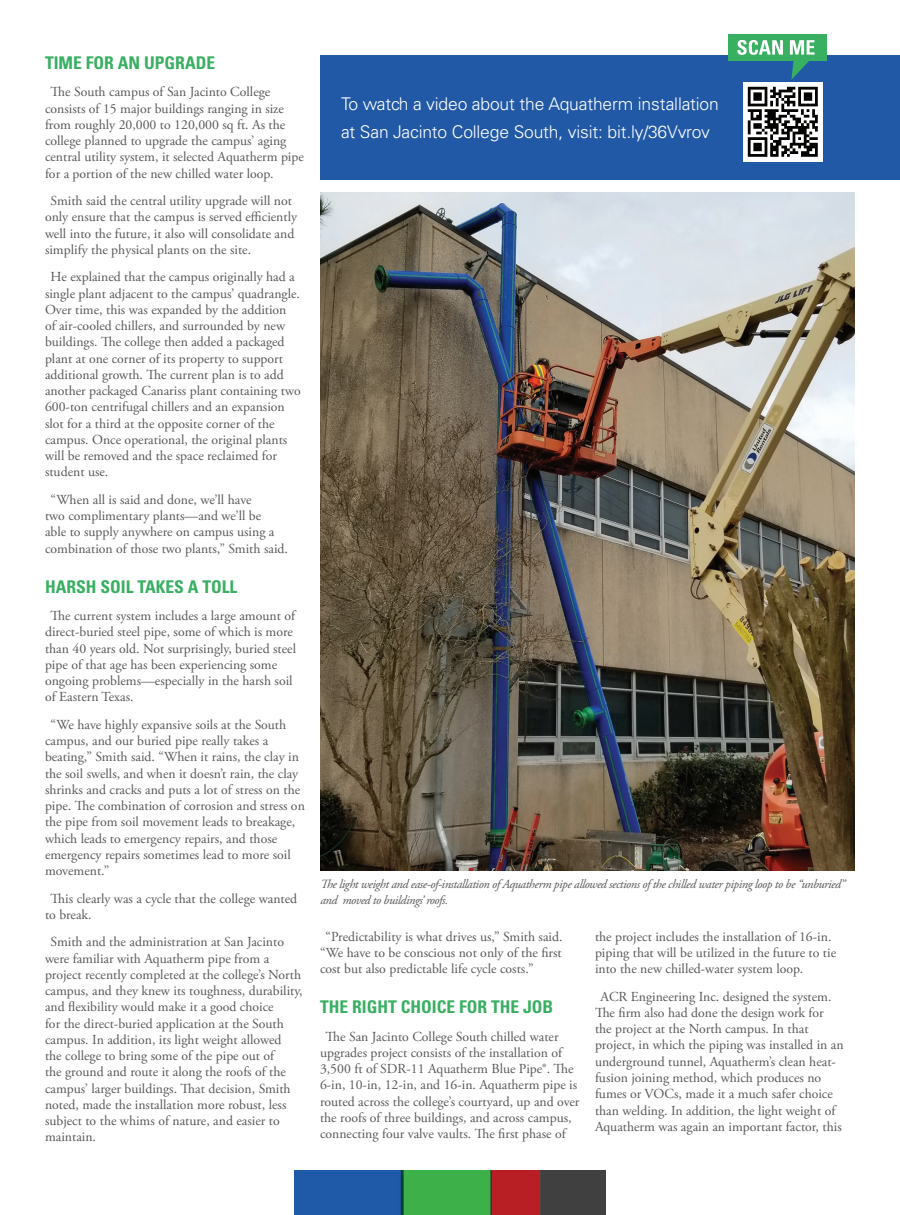
<style>
.page{position:relative;width:900px;height:1215px;background:#fff}
.page>*{position:absolute;margin:0;border:0;box-sizing:border-box;transform-origin:0 0}
.t1{font:300 17.5px/27.5px "Univers LT Std";letter-spacing:-.01em;color:#fff}
.t2{font:700 condensed 17.5px "Univers LT Std";color:#38af61}
.t3{font:13.75px/16.2px "Adobe Garamond Pro";color:#57585a}
.t4{font:italic 12.5px/16.2px "Adobe Garamond Pro";letter-spacing:-.03em;color:#57585a}
</style>
<div class="page">
<img style="left:294px;top:1170px;width:312px;height:45px">
<img style="left:320px;top:192px;width:535px;height:679px">
<div style="left:320px;top:55px;width:580px;height:125px;background:#2159a6"></div>
<img style="left:743px;top:83px;width:80px;height:79px">
<div style="left:728px;top:34px;width:99px;height:27px;background:#38af61"></div>
<svg style="left:737px;top:40px;width:78px;height:40px"></svg>
<p class="t2" style="left:45px;top:52px;width:172px">TIME FOR AN UPGRADE</p>
<p class="t3" style="left:45px;top:84px;width:260px;text-indent:6px">The South campus of San Jacinto College consists of 15 major buildings ranging in size from roughly 20,000 to 120,000 sq ft. As the college planned to upgrade the campus’ aging central utility system, it selected Aquatherm pipe for a portion of the new chilled water loop.</p>
<p class="t3" style="left:45px;top:193px;width:254px;text-indent:6px">Smith said the central utility upgrade will not only ensure that the campus is served efficiently well into the future, it also will consolidate and simplify the physical plants on the site.</p>
<p class="t3" style="left:45px;top:269px;width:257px;text-indent:6px">He explained that the campus originally had a single plant adjacent to the campus’ quadrangle.<br>Over time, this was expanded by the addition<br>of air-cooled chillers, and surrounded by new buildings. The college then added a packaged plant at one corner of its property to support additional growth. The current plan is to add another packaged Canariss plant containing two 600-ton centrifugal chillers and an expansion slot for a third at the opposite corner of the campus. Once operational, the original plants will be removed and the space reclaimed for student use.</p>
<p class="t3" style="left:45px;top:492px;width:244px;text-indent:6px">“When all is said and done, we’ll have<br>two complimentary plants—and we’ll be<br>able to supply anywhere on campus using a combination of those two plants,” Smith said.</p>
<p class="t2" style="left:45px;top:576px;width:194px">HARSH SOIL TAKES A TOLL</p>
<p class="t3" style="left:45px;top:608px;width:253px;text-indent:6px">The current system includes a large amount of direct-buried steel pipe, some of which is more than 40 years old. Not surprisingly, buried steel pipe of that age has been experiencing some ongoing problems—especially in the harsh soil of Eastern Texas.</p>
<p class="t3" style="left:45px;top:717px;width:261px;text-indent:6px">“We have highly expansive soils at the South campus, and our buried pipe really takes a beating,” Smith said. “When it rains, the clay in the soil swells, and when it doesn’t rain, the clay shrinks and cracks and puts a lot of stress on the pipe. The combination of corrosion and stress on the pipe from soil movement leads to breakage, which leads to emergency repairs, and those emergency repairs sometimes lead to more soil movement.”</p>
<p class="t3" style="left:45px;top:891px;width:254px;text-indent:6px">This clearly was a cycle that the college wanted to break.</p>
<p class="t3" style="left:45px;top:934px;width:259px;text-indent:6px">Smith and the administration at San Jacinto were familiar with Aquatherm pipe from a project recently completed at the college’s North campus, and they knew its toughness, durability, and flexibility would make it a good choice<br>for the direct-buried application at the South campus. In addition, its light weight allowed<br>the college to bring some of the pipe out of<br>the ground and route it along the roofs of the campus’ larger buildings. That decision, Smith noted, made the installation more robust, less subject to the whims of nature, and easier to maintain.</p>
<p class="t3" style="left:320px;top:929px;width:244px;text-align:justify;text-indent:6px">“Predictability is what drives us,” Smith said. “We have to be conscious not only of the first cost but also predictable life cycle costs.”</p>
<p class="t1" style="left:341px;top:91px;width:379px">To watch a video about the Aquatherm installation at San Jacinto College South, visit: bit.ly/36Vvrov</p>
<p class="t4" style="left:320px;top:876px;width:527px">The light weight and ease-of-installation of Aquatherm pipe allowed sections of the chilled water piping loop to be “unburied” and moved to buildings’ roofs.</p>
<p class="t3" style="left:595px;top:929px;width:243px">the project includes the installation of 16‐in. piping that will be utilized in the future to tie into the new chilled-water system loop.</p>
<p class="t3" style="left:595px;top:989px;width:250px;text-indent:6px">ACR Engineering Inc. designed the system.<br>The firm also had done the design work for the project at the North campus. In that project, in which the piping was installed in an underground tunnel, Aquatherm’s clean heat&shy;fusion joining method, which produces no fumes or VOCs, made it a much safer choice than welding. In addition, the light weight of Aquatherm was again an important factor, this</p>
<p class="t2" style="left:320px;top:996px;width:235px">THE RIGHT CHOICE FOR THE JOB</p>
<p class="t3" style="left:320px;top:1029px;width:261px;text-indent:6px">The San Jacinto College South chilled water upgrades project consists of the installation of 3,500 ft of SDR-11 Aquatherm Blue Pipe®. The 6-in, 10-in, 12-in, and 16-in. Aquatherm pipe is routed across the college’s courtyard, up and over the roofs of three buildings, and across campus, connecting four valve vaults. The first phase of</p>
</div>
